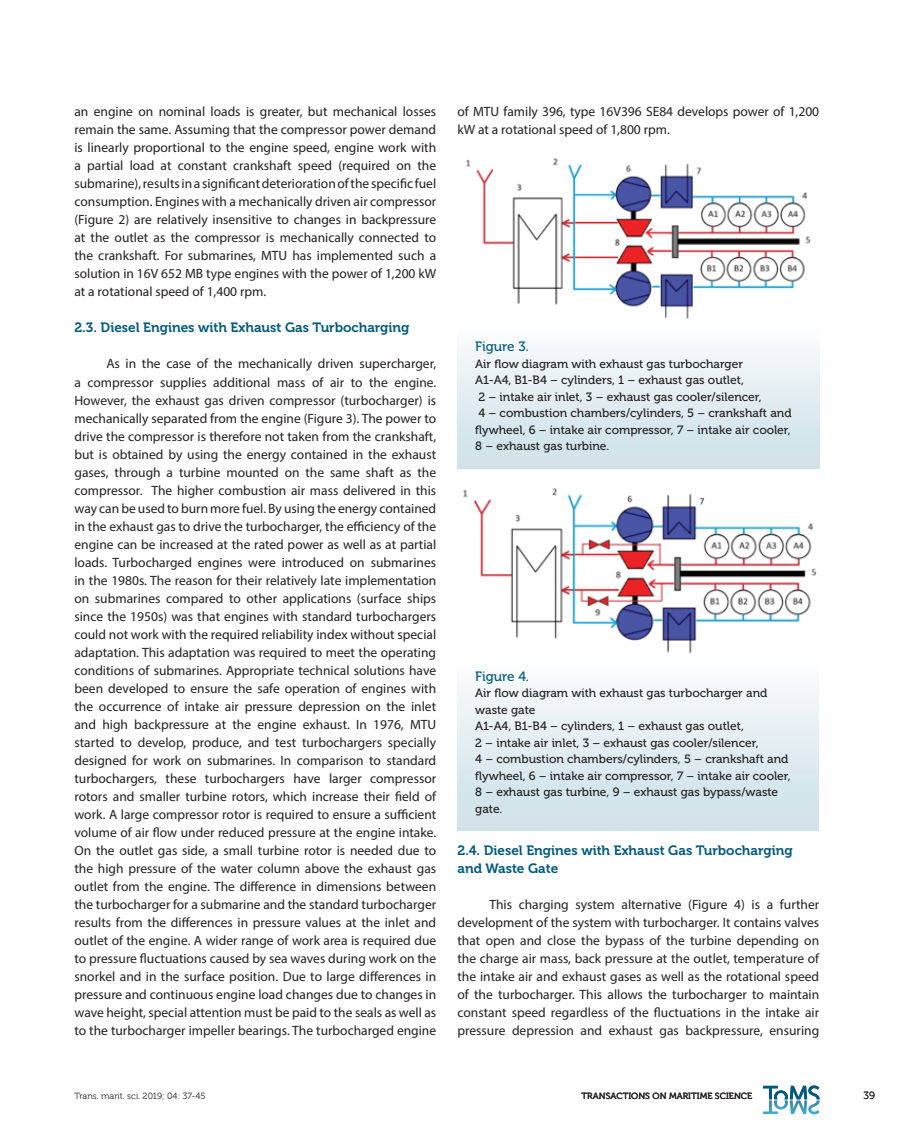
<style>
.page{position:relative;width:915px;height:1127px;background:#fff}
.page>*{position:absolute;margin:0;border:0;box-sizing:border-box;transform-origin:0 0}
.t1{font:13.5px/18px "Myriad Pro";color:#231f20;text-align:justify}
.t2{font:13.5px/18px "Museo 700";color:#00597c}
.t3{font:13.5px "Museo 500";color:#00597c}
.t4{font:12px/16.5px "Museo 500";color:#231f20}
.t5{font:10.5px "Museo 300";color:#231f20}
.t6{font:9px "Museo 300";color:#231f20}
.t7{font:9px "Museo 500";color:#231f20}
</style>
<div class="page">
<svg style="left:763px;top:1085px;width:56px;height:29px"></svg>
<div style="left:457px;top:324px;width:362px;height:144px;background:linear-gradient(to bottom,#fcfcfe,#cde0e8)"></div>
<div style="left:457px;top:657px;width:361px;height:173px;background:linear-gradient(to bottom,#fdfdfe,#cce0e7)"></div>
<img style="left:466px;top:158px;width:345px;height:161px">
<img style="left:457px;top:488px;width:361px;height:171px">
<p class="t1" style="left:74px;top:103px;width:363px">an engine on nominal loads is greater, but mechanical losses remain the same. Assuming that the compressor power demand is linearly proportional to the engine speed, engine work with a partial load at constant crankshaft speed (required on the submarine), results in a significant deterioration of the specific fuel consumption. Engines with a mechanically driven air compressor (Figure 2) are relatively insensitive to changes in backpressure at the outlet as the compressor is mechanically connected to the crankshaft. For submarines, MTU has implemented such a solution in 16V 652 MB type engines with the power of 1,200 kW at a rotational speed of 1,400 rpm.</p>
<p class="t2" style="left:74px;top:319px;width:336px">2.3. Diesel Engines with Exhaust Gas Turbocharging</p>
<p class="t1" style="left:74px;top:355px;width:363px;text-indent:32px">As in the case of the mechanically driven supercharger, a compressor supplies additional mass of air to the engine.<br>However, the exhaust gas driven compressor (turbocharger) is mechanically separated from the engine (Figure 3). The power to drive the compressor is therefore not taken from the crankshaft, but is obtained by using the energy contained in the exhaust gases, through a turbine mounted on the same shaft as the compressor. The higher combustion air mass delivered in this way can be used to burn more fuel. By using the energy contained in the exhaust gas to drive the turbocharger, the efficiency of the engine can be increased at the rated power as well as at partial loads. Turbocharged engines were introduced on submarines in the 1980s. The reason for their relatively late implementation on submarines compared to other applications (surface ships since the 1950s) was that engines with standard turbochargers could not work with the required reliability index without special adaptation. This adaptation was required to meet the operating conditions of submarines. Appropriate technical solutions have been developed to ensure the safe operation of engines with the occurrence of intake air pressure depression on the inlet and high backpressure at the engine exhaust. In 1976, MTU started to develop, produce, and test turbochargers specially designed for work on submarines. In comparison to standard turbochargers, these turbochargers have larger compressor rotors and smaller turbine rotors, which increase their field of work. A large compressor rotor is required to ensure a sufficient volume of air flow under reduced pressure at the engine intake.<br>On the outlet gas side, a small turbine rotor is needed due to the high pressure of the water column above the exhaust gas outlet from the engine. The difference in dimensions between the turbocharger for a submarine and the standard turbocharger results from the differences in pressure values at the inlet and outlet of the engine. A wider range of work area is required due to pressure fluctuations caused by sea waves during work on the snorkel and in the surface position. Due to large differences in pressure and continuous engine load changes due to changes in wave height, special attention must be paid to the seals as well as to the turbocharger impeller bearings. The turbocharged engine</p>
<p class="t1" style="left:457px;top:103px;width:363px">of MTU family 396, type 16V396 SE84 develops power of 1,200 kW at a rotational speed of 1,800 rpm.</p>
<p class="t3" style="left:475px;top:339px;width:55px">Figure 3.</p>
<p class="t4" style="left:475px;top:356px;width:318px">Air flow diagram with exhaust gas turbocharger<br>A1-A4, B1-B4 – cylinders, 1 – exhaust gas outlet,<br>2 – intake air inlet, 3 – exhaust gas cooler/silencer,<br>4 – combustion chambers/cylinders, 5 – crankshaft and flywheel, 6 – intake air compressor, 7 – intake air cooler, 8 – exhaust gas turbine.</p>
<p class="t3" style="left:475px;top:669px;width:55px">Figure 4.</p>
<p class="t4" style="left:475px;top:685px;width:317px">Air flow diagram with exhaust gas turbocharger and waste gate<br>A1-A4, B1-B4 – cylinders, 1 – exhaust gas outlet,<br>2 – intake air inlet, 3 – exhaust gas cooler/silencer,<br>4 – combustion chambers/cylinders, 5 – crankshaft and flywheel, 6 – intake air compressor, 7 – intake air cooler, 8 – exhaust gas turbine, 9 – exhaust gas bypass/waste gate.</p>
<p class="t2" style="left:457px;top:841px;width:336px">2.4. Diesel Engines with Exhaust Gas Turbocharging and Waste Gate</p>
<p class="t1" style="left:457px;top:895px;width:363px;text-indent:32px">This charging system alternative (Figure 4) is a further development of the system with turbocharger. It contains valves that open and close the bypass of the turbine depending on the charge air mass, back pressure at the outlet, temperature of the intake air and exhaust gases as well as the rotational speed of the turbocharger. This allows the turbocharger to maintain constant speed regardless of the fluctuations in the intake air pressure depression and exhaust gas backpressure, ensuring</p>
<p class="t6" style="left:74px;top:1091px;width:133px">Trans. marit. sci. 2019; 04: 37-45</p>
<p class="t7" style="left:581px;top:1091px;width:172px">TRANSACTIONS ON MARITIME SCIENCE</p>
<p class="t5" style="left:863px;top:1090px;width:13px">39</p>
</div>
